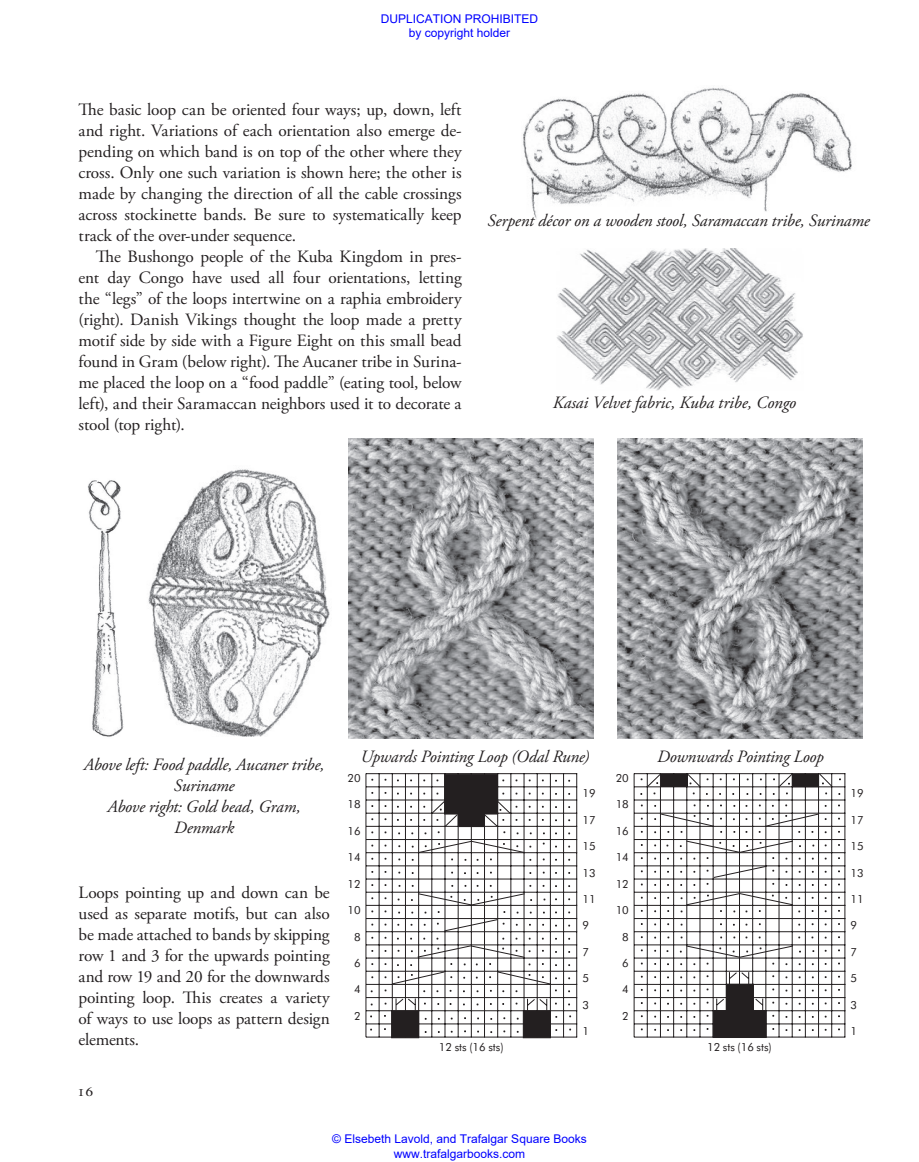
<style>
.page{position:relative;width:919px;height:1162px;background:#fff}
.page>*{position:absolute;margin:0;border:0;box-sizing:border-box;transform-origin:0 0}
.t1{font:17.25px/21px "Adobe Garamond Pro";letter-spacing:-.005em;color:#231f20;text-align:justify}
.t2{font:italic 17.25px/21px "Adobe Garamond Pro";letter-spacing:-.01em;color:#231f20;text-align:center}
.t3{font:15px "Galliard Expert SCC";color:#231f20}
.t4{font:12px/14.4px "Arial";color:#00f;text-align:center}
.t5{font:11.1px "Futura BT";color:#231f20}
</style>
<div class="page">
<hr style="left:365px;top:773px;width:1px;height:263px;background:#231f20">
<hr style="left:366px;top:773px;width:211px;height:1px;background:#231f20">
<hr style="left:378px;top:773px;width:1px;height:263px;background:#231f20">
<hr style="left:392px;top:773px;width:1px;height:263px;background:#231f20">
<hr style="left:405px;top:773px;width:1px;height:263px;background:#231f20">
<hr style="left:418px;top:773px;width:1px;height:263px;background:#231f20">
<hr style="left:431px;top:773px;width:1px;height:263px;background:#231f20">
<hr style="left:444px;top:773px;width:1px;height:263px;background:#231f20">
<hr style="left:457px;top:773px;width:1px;height:263px;background:#231f20">
<hr style="left:471px;top:773px;width:1px;height:263px;background:#231f20">
<hr style="left:484px;top:773px;width:1px;height:263px;background:#231f20">
<hr style="left:497px;top:773px;width:1px;height:263px;background:#231f20">
<hr style="left:510px;top:773px;width:1px;height:263px;background:#231f20">
<hr style="left:523px;top:773px;width:1px;height:263px;background:#231f20">
<hr style="left:536px;top:773px;width:1px;height:263px;background:#231f20">
<hr style="left:550px;top:773px;width:1px;height:263px;background:#231f20">
<hr style="left:563px;top:773px;width:1px;height:263px;background:#231f20">
<hr style="left:576px;top:773px;width:1px;height:263px;background:#231f20">
<hr style="left:366px;top:786px;width:211px;height:1px;background:#231f20">
<hr style="left:366px;top:799px;width:211px;height:1px;background:#231f20">
<hr style="left:366px;top:812px;width:211px;height:1px;background:#231f20">
<hr style="left:366px;top:825px;width:211px;height:1px;background:#231f20">
<hr style="left:366px;top:839px;width:211px;height:1px;background:#231f20">
<hr style="left:366px;top:852px;width:211px;height:1px;background:#231f20">
<hr style="left:366px;top:865px;width:211px;height:1px;background:#231f20">
<hr style="left:366px;top:878px;width:211px;height:1px;background:#231f20">
<hr style="left:366px;top:891px;width:211px;height:1px;background:#231f20">
<hr style="left:366px;top:904px;width:211px;height:1px;background:#231f20">
<hr style="left:366px;top:918px;width:211px;height:1px;background:#231f20">
<hr style="left:366px;top:931px;width:211px;height:1px;background:#231f20">
<hr style="left:366px;top:944px;width:211px;height:1px;background:#231f20">
<hr style="left:366px;top:957px;width:211px;height:1px;background:#231f20">
<hr style="left:366px;top:970px;width:211px;height:1px;background:#231f20">
<hr style="left:366px;top:983px;width:211px;height:1px;background:#231f20">
<hr style="left:366px;top:996px;width:211px;height:1px;background:#231f20">
<hr style="left:366px;top:1010px;width:211px;height:1px;background:#231f20">
<hr style="left:366px;top:1023px;width:211px;height:1px;background:#231f20">
<hr style="left:366px;top:1036px;width:211px;height:1px;background:#231f20">
<div style="left:444px;top:773px;width:53px;height:40px;background:#231f20;border:1px solid #231f20"></div>
<svg style="left:370px;top:778px;width:200px;height:21px"></svg>
<div style="left:391px;top:1010px;width:27px;height:27px;background:#231f20"></div>
<div style="left:523px;top:1010px;width:27px;height:27px;background:#231f20"></div>
<svg style="left:369px;top:799px;width:202px;height:234px"></svg>
<hr style="left:633px;top:773px;width:1px;height:263px;background:#231f20">
<hr style="left:634px;top:773px;width:210px;height:1px;background:#231f20">
<hr style="left:646px;top:773px;width:1px;height:263px;background:#231f20">
<hr style="left:659px;top:773px;width:1px;height:263px;background:#231f20">
<hr style="left:673px;top:773px;width:1px;height:263px;background:#231f20">
<hr style="left:686px;top:773px;width:1px;height:263px;background:#231f20">
<hr style="left:699px;top:773px;width:1px;height:263px;background:#231f20">
<hr style="left:765px;top:773px;width:1px;height:263px;background:#231f20">
<hr style="left:778px;top:773px;width:1px;height:263px;background:#231f20">
<hr style="left:791px;top:773px;width:1px;height:263px;background:#231f20">
<hr style="left:804px;top:773px;width:1px;height:263px;background:#231f20">
<hr style="left:817px;top:773px;width:1px;height:263px;background:#231f20">
<hr style="left:831px;top:773px;width:1px;height:263px;background:#231f20">
<hr style="left:844px;top:773px;width:1px;height:263px;background:#231f20">
<hr style="left:634px;top:786px;width:210px;height:1px;background:#231f20">
<hr style="left:634px;top:799px;width:210px;height:1px;background:#231f20">
<hr style="left:634px;top:812px;width:210px;height:1px;background:#231f20">
<hr style="left:634px;top:825px;width:210px;height:1px;background:#231f20">
<hr style="left:634px;top:839px;width:210px;height:1px;background:#231f20">
<hr style="left:634px;top:852px;width:210px;height:1px;background:#231f20">
<hr style="left:634px;top:865px;width:210px;height:1px;background:#231f20">
<hr style="left:634px;top:878px;width:210px;height:1px;background:#231f20">
<hr style="left:634px;top:891px;width:210px;height:1px;background:#231f20">
<hr style="left:634px;top:904px;width:210px;height:1px;background:#231f20">
<hr style="left:634px;top:918px;width:210px;height:1px;background:#231f20">
<hr style="left:634px;top:931px;width:210px;height:1px;background:#231f20">
<hr style="left:634px;top:944px;width:210px;height:1px;background:#231f20">
<hr style="left:634px;top:957px;width:210px;height:1px;background:#231f20">
<hr style="left:634px;top:970px;width:210px;height:1px;background:#231f20">
<hr style="left:634px;top:983px;width:210px;height:1px;background:#231f20">
<hr style="left:634px;top:996px;width:210px;height:1px;background:#231f20">
<hr style="left:634px;top:1010px;width:210px;height:1px;background:#231f20">
<hr style="left:634px;top:1023px;width:210px;height:1px;background:#231f20">
<hr style="left:634px;top:1036px;width:210px;height:1px;background:#231f20">
<div style="left:712px;top:1010px;width:53px;height:27px;background:#231f20"></div>
<svg style="left:639px;top:773px;width:201px;height:258px"></svg>
<img style="left:148px;top:469px;width:182px;height:268px">
<img style="left:88px;top:480px;width:36px;height:257px">
<img style="left:523px;top:88px;width:329px;height:132px">
<img style="left:556px;top:248px;width:246px;height:142px">
<img style="left:349px;top:438px;width:244px;height:300px">
<img style="left:617px;top:438px;width:244px;height:300px">
<p class="t4" style="left:380px;top:11px;width:159px">DUPLICATION PROHIBITED by copyright holder</p>
<p class="t1" style="left:79px;top:99px;width:384px">The basic loop can be oriented four ways; up, down, left and right. Variations of each orientation also emerge de&shy;pending on which band is on top of the other where they cross. Only one such variation is shown here; the other is made by changing the direction of all the cable crossings across stockinette bands. Be sure to systematically keep track of the over-under sequence.</p>
<p class="t1" style="left:79px;top:246px;width:384px;text-indent:17px">The Bushongo people of the Kuba Kingdom in pres&shy;ent day Congo have used all four orientations, letting the “legs” of the loops intertwine on a raphia embroidery (right). Danish Vikings thought the loop made a pretty motif side by side with a Figure Eight on this small bead found in Gram (below right). The Aucaner tribe in Surina&shy;me placed the loop on a “food paddle” (eating tool, below left), and their Saramaccan neighbors used it to decorate a stool (top right).</p>
<p class="t2" style="left:487px;top:210px;width:383px">Serpent décor on a wooden stool, Saramaccan tribe, Suriname</p>
<p class="t2" style="left:552px;top:392px;width:245px">Kasai Velvet fabric, Kuba tribe, Congo</p>
<p class="t2" style="left:84px;top:754px;width:242px">Above left: Food paddle, Aucaner tribe,<br>Suriname<br>Above right: Gold bead, Gram,<br>Denmark</p>
<p class="t1" style="left:79px;top:882px;width:252px">Loops pointing up and down can be used as separate motifs, but can also be made attached to bands by skipping row 1 and 3 for the upwards pointing and row 19 and 20 for the downwards pointing loop. This creates a variety of ways to use loops as pattern design elements.</p>
<p class="t3" style="left:79px;top:1083px;width:16px">16</p>
<p class="t2" style="left:360px;top:746px;width:230px">Upwards Pointing Loop (Odal Rune)</p>
<p class="t2" style="left:656px;top:746px;width:168px">Downwards Pointing Loop</p>
<p class="t5" style="left:347px;top:771px;width:15px">20</p>
<p class="t5" style="left:347px;top:797px;width:15px">18</p>
<p class="t5" style="left:347px;top:823px;width:15px">16</p>
<p class="t5" style="left:347px;top:850px;width:15px">14</p>
<p class="t5" style="left:347px;top:876px;width:15px">12</p>
<p class="t5" style="left:347px;top:903px;width:15px">10</p>
<p class="t5" style="left:354px;top:929px;width:8px">8</p>
<p class="t5" style="left:354px;top:956px;width:8px">6</p>
<p class="t5" style="left:354px;top:982px;width:8px">4</p>
<p class="t5" style="left:354px;top:1008px;width:8px">2</p>
<p class="t5" style="left:438px;top:1039px;width:66px">12 sts (16 sts)</p>
<p class="t5" style="left:582px;top:786px;width:15px">19</p>
<p class="t5" style="left:582px;top:812px;width:15px">17</p>
<p class="t5" style="left:582px;top:839px;width:15px">15</p>
<p class="t5" style="left:582px;top:865px;width:15px">13</p>
<p class="t5" style="left:582px;top:892px;width:15px">11</p>
<p class="t5" style="left:582px;top:918px;width:8px">9</p>
<p class="t5" style="left:582px;top:944px;width:8px">7</p>
<p class="t5" style="left:582px;top:971px;width:8px">5</p>
<p class="t5" style="left:582px;top:997px;width:8px">3</p>
<p class="t5" style="left:582px;top:1024px;width:8px">1</p>
<p class="t5" style="left:615px;top:771px;width:15px">20</p>
<p class="t5" style="left:615px;top:797px;width:15px">18</p>
<p class="t5" style="left:615px;top:823px;width:15px">16</p>
<p class="t5" style="left:615px;top:850px;width:15px">14</p>
<p class="t5" style="left:615px;top:876px;width:15px">12</p>
<p class="t5" style="left:615px;top:903px;width:15px">10</p>
<p class="t5" style="left:622px;top:929px;width:8px">8</p>
<p class="t5" style="left:622px;top:956px;width:8px">6</p>
<p class="t5" style="left:622px;top:982px;width:8px">4</p>
<p class="t5" style="left:622px;top:1008px;width:8px">2</p>
<p class="t5" style="left:706px;top:1039px;width:66px">12 sts (16 sts)</p>
<p class="t4" style="left:332px;top:1131px;width:256px">© Elsebeth Lavold, and Trafalgar Square Books www.trafalgarbooks.com</p>
<p class="t5" style="left:850px;top:786px;width:15px">19</p>
<p class="t5" style="left:850px;top:812px;width:15px">17</p>
<p class="t5" style="left:850px;top:839px;width:15px">15</p>
<p class="t5" style="left:850px;top:865px;width:15px">13</p>
<p class="t5" style="left:850px;top:892px;width:15px">11</p>
<p class="t5" style="left:850px;top:918px;width:8px">9</p>
<p class="t5" style="left:850px;top:944px;width:8px">7</p>
<p class="t5" style="left:850px;top:971px;width:8px">5</p>
<p class="t5" style="left:850px;top:997px;width:8px">3</p>
<p class="t5" style="left:850px;top:1024px;width:8px">1</p>
</div>
